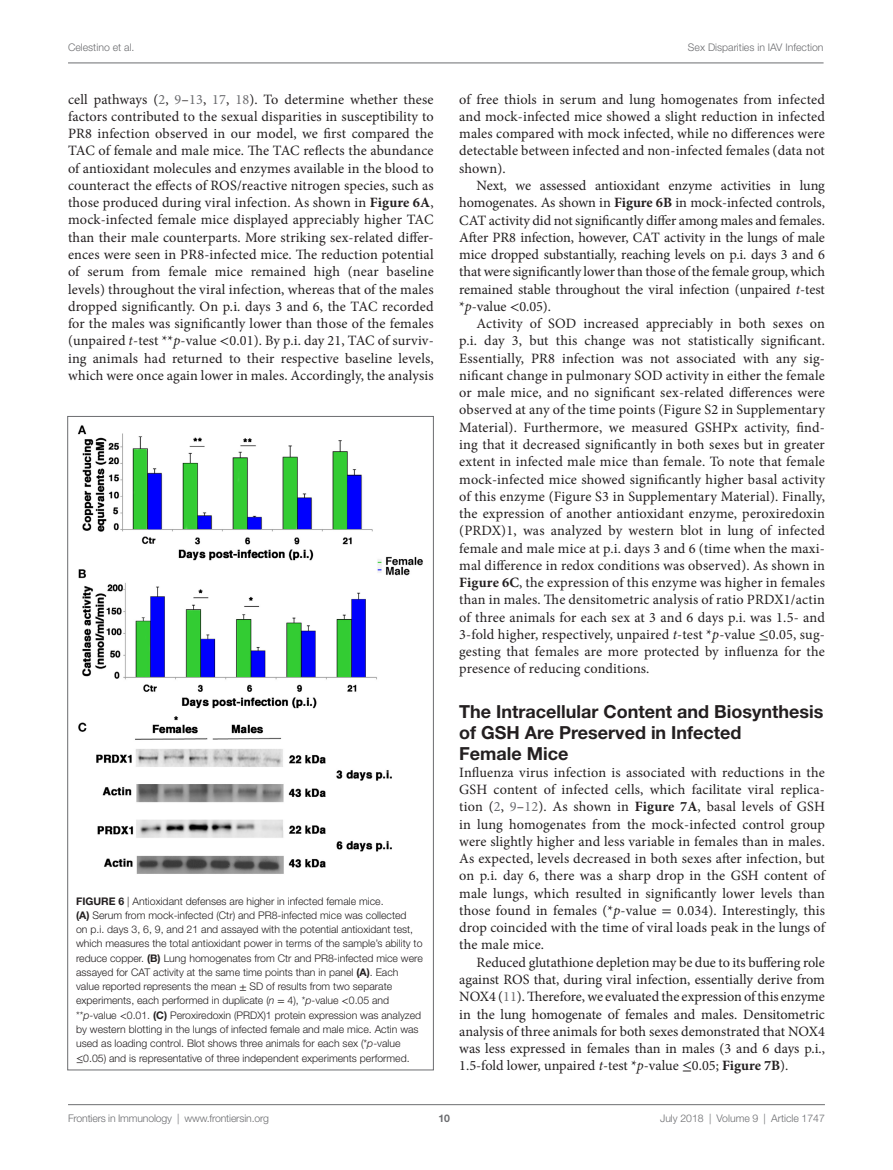
<style>
.page{position:relative;width:893px;height:1170px;background:#fff}
.page>*{position:absolute;margin:0;border:0;box-sizing:border-box;transform-origin:0 0}
.t1{font:700 18px/21px "Helvetica Neue LT Std";color:#231f20}
.t2{font:14.25px/17.2px "Minion Pro";letter-spacing:.005em;color:#231f20;text-align:justify}
.t3{font:300 10.5px/14.2px "Helvetica Neue LT Std";color:#231f20}
.t4{font:300 10.5px "Helvetica Neue LT Std";color:#6c6d70}
.t5{font:700 10.5px "Helvetica Neue LT Std";color:#6c6d70}
.s1{color:#6c6d70}
.s2{font-weight:700}
.s3{font-style:italic}
.s4{font-family:"STIX General"}
.s5{font-family:"STIX General";font-weight:400}
</style>
<div class="page">
<img style="left:78px;top:425px;width:345px;height:449px">
<hr style="left:68px;top:63px;width:756px;height:1px;background:#6c6d70">
<hr style="left:68px;top:1104px;width:757px;height:1px;background:#6c6d70">
<p class="t4" style="left:68px;top:41px;width:68px">Celestino et al.</p>
<p class="t4" style="left:688px;top:41px;width:137px">Sex Disparities in IAV Infection</p>
<p class="t2" style="left:68px;top:90px;width:367px">cell pathways (<span class="s1">2</span>, <span class="s1">9</span>–<span class="s1">13</span>, <span class="s1">17</span>, <span class="s1">18</span>). To determine whether these factors contributed to the sexual disparities in susceptibility to PR8 infection observed in our model, we first compared the TAC of female and male mice. The TAC reflects the abundance of antioxidant molecules and enzymes available in the blood to counteract the effects of ROS/reactive nitrogen species, such as those produced during viral infection. As shown in <span class="s2">Figure 6A</span>, mock-infected female mice displayed appreciably higher TAC than their male counterparts. More striking sex-related differ&shy;ences were seen in PR8-infected mice. The reduction potential of serum from female mice remained high (near baseline levels) throughout the viral infection, whereas that of the males dropped significantly. On p.i. days 3 and 6, the TAC recorded for the males was significantly lower than those of the females (unpaired <span class="s3">t</span>-test **<span class="s3">p</span>-value <span class="s4">&lt;</span>0.01). By p.i. day 21, TAC of surviv&shy;ing animals had returned to their respective baseline levels, which were once again lower in males. Accordingly, the analysis</p>
<p class="t2" style="left:459px;top:91px;width:367px">of free thiols in serum and lung homogenates from infected and mock-infected mice showed a slight reduction in infected males compared with mock infected, while no differences were detectable between infected and non-infected females (data not shown).</p>
<p class="t2" style="left:459px;top:177px;width:367px;text-indent:17px">Next, we assessed antioxidant enzyme activities in lung homogenates. As shown in <span class="s2">Figure 6B</span> in mock-infected controls, CAT activity did not significantly differ among males and females.<br>After PR8 infection, however, CAT activity in the lungs of male mice dropped substantially, reaching levels on p.i. days 3 and 6 that were significantly lower than those of the female group, which remained stable throughout the viral infection (unpaired <span class="s3">t</span>-test *<span class="s3">p</span>-value <span class="s4">&lt;</span>0.05).</p>
<p class="t2" style="left:459px;top:315px;width:367px;text-indent:17px">Activity of SOD increased appreciably in both sexes on p.i. day 3, but this change was not statistically significant.<br>Essentially, PR8 infection was not associated with any sig&shy;nificant change in pulmonary SOD activity in either the female or male mice, and no significant sex-related differences were observed at any of the time points (Figure S2 in Supplementary Material). Furthermore, we measured GSHPx activity, find&shy;ing that it decreased significantly in both sexes but in greater extent in infected male mice than female. To note that female mock-infected mice showed significantly higher basal activity of this enzyme (Figure S3 in Supplementary Material). Finally, the expression of another antioxidant enzyme, peroxiredoxin (PRDX)1, was analyzed by western blot in lung of infected female and male mice at p.i. days 3 and 6 (time when the maxi&shy;mal difference in redox conditions was observed). As shown in <span class="s2">Figure 6C</span>, the expression of this enzyme was higher in females than in males. The densitometric analysis of ratio PRDX1/actin of three animals for each sex at 3 and 6 days p.i. was 1.5- and 3-fold higher, respectively, unpaired <span class="s3">t</span>-test *<span class="s3">p</span>-value <span class="s4">≤</span>0.05, sug&shy;gesting that females are more protected by influenza for the presence of reducing conditions.</p>
<p class="t1" style="left:459px;top:700px;width:366px">The Intracellular Content and Biosynthesis of GSH</p>
<p class="t1" style="left:459px;top:721px;width:284px;text-indent:66px">Are Preserved in Infected<br>Female Mice</p>
<p class="t2" style="left:459px;top:763px;width:367px">Influenza virus infection is associated with reductions in the GSH content of infected cells, which facilitate viral replica&shy;tion (<span class="s1">2</span>, <span class="s1">9</span>–<span class="s1">12</span>). As shown in <span class="s2">Figure 7A</span>, basal levels of GSH in lung homogenates from the mock-infected control group were slightly higher and less variable in females than in males.<br>As expected, levels decreased in both sexes after infection, but on p.i. day 6, there was a sharp drop in the GSH content of male lungs, which resulted in significantly lower levels than those found in females (*<span class="s3">p</span>-value <span class="s4">=</span> 0.034). Interestingly, this drop coincided with the time of viral loads peak in the lungs of the male mice.</p>
<p class="t2" style="left:459px;top:953px;width:367px;text-indent:17px">Reduced glutathione depletion may be due to its buffering role against ROS that, during viral infection, essentially derive from NOX4 (<span class="s1">11</span>). Therefore, we evaluated the expression of this enzyme in the lung homogenate of females and males. Densitometric analysis of three animals for both sexes demonstrated that NOX4 was less expressed in females than in males (3 and 6 days p.i., 1.5-fold lower, unpaired <span class="s3">t</span>-test *<span class="s3">p</span>-value <span class="s4">≤</span>0.05; <span class="s2">Figure 7B</span>).</p>
<p class="t3" style="left:76px;top:893px;width:348px"><span class="s2">Figure 6</span> | Antioxidant defenses are higher in infected female mice.<br><span class="s2">(A)</span> Serum from mock-infected (Ctr) and PR8-infected mice was collected<br>on p.i. days 3, 6, 9, and 21 and assayed with the potential antioxidant test, which measures the total antioxidant power in terms of the sample’s ability to reduce copper. <span class="s2">(B)</span> Lung homogenates from Ctr and PR8-infected mice were assayed for CAT activity at the same time points than in panel <span class="s2">(A)</span>. Each value reported represents the mean <span class="s5">±</span> SD of results from two separate experiments, each performed in duplicate (<span class="s3">n</span> <span class="s5">=</span> 4), *<span class="s3">p</span>-value <span class="s5">&lt;</span>0.05 and **<span class="s3">p</span>-value <span class="s5">&lt;</span>0.01. <span class="s2">(C)</span> Peroxiredoxin (PRDX)1 protein expression was analyzed by western blotting in the lungs of infected female and male mice. Actin was used as loading control. Blot shows three animals for each sex (*<span class="s3">p</span>-value <span class="s5">≤</span>0.05) and is representative of three independent experiments performed.</p>
<p class="t4" style="left:68px;top:1111px;width:203px">Frontiers in Immunology | www.frontiersin.org</p>
<p class="t4" style="left:660px;top:1111px;width:166px">July 2018 | Volume 9 | Article 1747</p>
<p class="t5" style="left:439px;top:1111px;width:13px">10</p>
</div>
